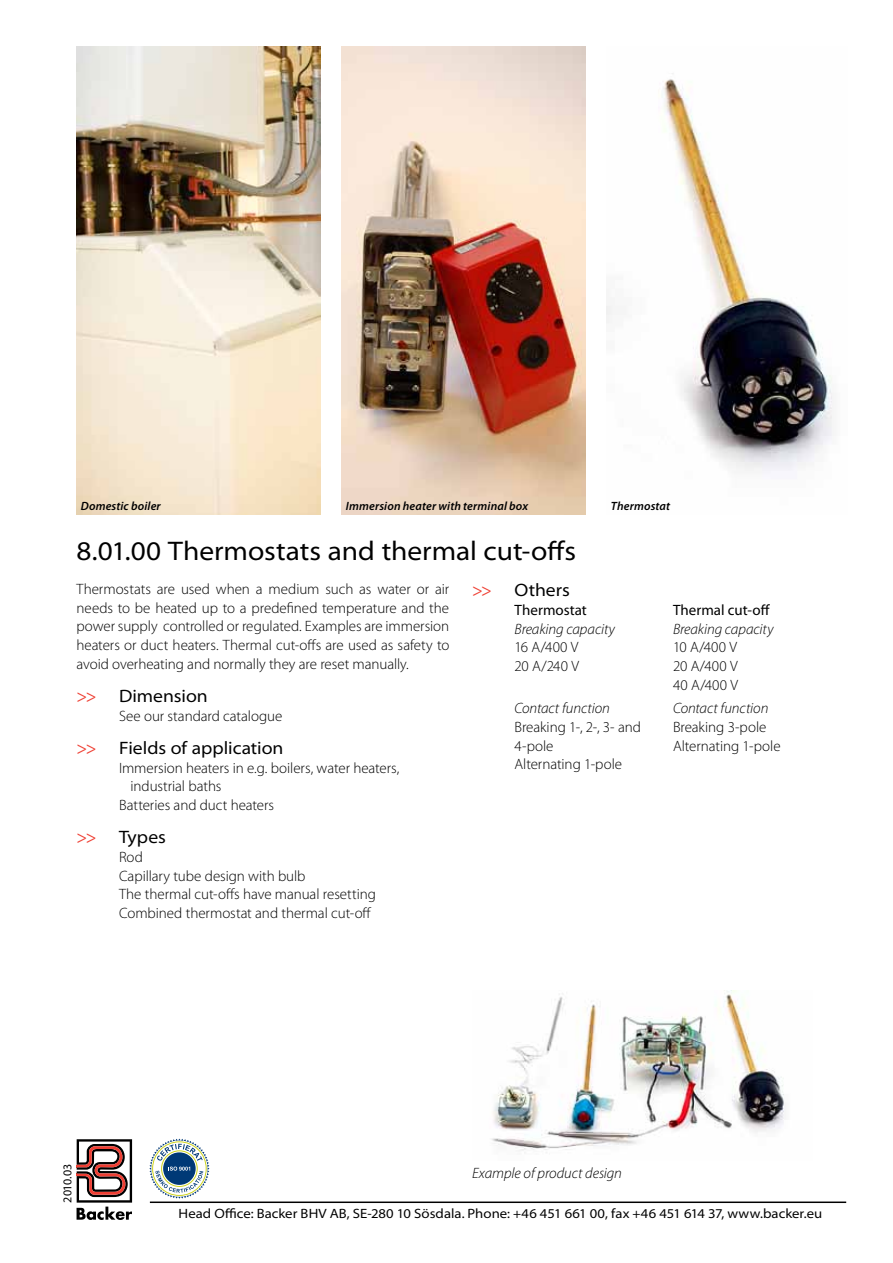
<style>
.page{position:relative;width:893px;height:1263px;background:#fff}
.page>*{position:absolute;margin:0;border:0;box-sizing:border-box;transform-origin:0 0}
.t1{font:semi-expanded 27px "Myriad Pro";color:#000}
.t2{font:semi-expanded 18px "Myriad Pro";color:#000}
.t3{font:semi-expanded 18px "Myriad Pro";color:#ef4135}
.t4{font:300 15px/18.8px "Myriad Pro";letter-spacing:-.005em;color:#000}
.t5{font:italic 300 15px "Myriad Pro";letter-spacing:-.005em;color:#000}
.t6{font:15px "Myriad Pro";color:#000}
.t7{font:semi-expanded 13.5px "Myriad Pro";letter-spacing:.005em;color:#000}
.t8{font:italic 600 12px "Myriad Pro";letter-spacing:.015em;color:#000}
.t9{font:12px "Myriad Pro";letter-spacing:-.02em;color:#000}
</style>
<div class="page">
<hr style="left:150px;top:1201px;width:696px;height:2px;background:#000">
<svg style="left:77px;top:1139px;width:55px;height:81px"></svg>
<svg style="left:149px;top:1138px;width:60px;height:60px"></svg>
<img style="left:77px;top:47px;width:243px;height:467px">
<img style="left:342px;top:47px;width:243px;height:467px">
<img style="left:607px;top:73px;width:226px;height:400px">
<img style="left:491px;top:991px;width:294px;height:162px">
<p class="t8" style="left:81px;top:499px;width:82px">Domestic boiler</p>
<p class="t8" style="left:346px;top:499px;width:184px">Immersion heater with terminal box</p>
<p class="t8" style="left:611px;top:499px;width:61px">Thermostat</p>
<h1 class="t1" style="left:77px;top:536px;width:501px">8.01.00 Thermostats and thermal cut-offs</h1>
<p class="t3" style="left:472px;top:580px;width:21px">&gt;&gt;</p>
<p class="t2" style="left:514px;top:580px;width:57px">Others</p>
<p class="t6" style="left:514px;top:600px;width:74px">Thermostat</p>
<p class="t6" style="left:673px;top:600px;width:98px">Thermal cut-off</p>
<p class="t5" style="left:514px;top:620px;width:102px">Breaking capacity</p>
<p class="t5" style="left:673px;top:620px;width:102px">Breaking capacity</p>
<p class="t4" style="left:514px;top:638px;width:65px">16 A/400 V</p>
<p class="t4" style="left:673px;top:638px;width:66px">10 A/400 V</p>
<p class="t4" style="left:514px;top:657px;width:66px">20 A/240 V</p>
<p class="t4" style="left:673px;top:657px;width:67px">20 A/400 V<br>40 A/400 V</p>
<p class="t5" style="left:514px;top:699px;width:97px">Contact function</p>
<p class="t5" style="left:673px;top:699px;width:97px">Contact function</p>
<p class="t4" style="left:514px;top:717px;width:128px">Breaking 1-, 2-, 3- and</p>
<p class="t4" style="left:673px;top:717px;width:95px">Breaking 3-pole</p>
<p class="t4" style="left:514px;top:736px;width:41px">4-pole</p>
<p class="t4" style="left:673px;top:736px;width:109px">Alternating 1-pole</p>
<p class="t4" style="left:514px;top:755px;width:109px">Alternating 1-pole</p>
<p class="t4" style="left:77px;top:579px;width:374px;text-align:justify">Thermostats are used when a medium such as water or air needs to be heated up to a predefined temperature and the power supply controlled or regulated. Examples are immersion heaters or duct heaters. Thermal cut-offs are used as safety to avoid overheating and normally they are reset manually.</p>
<p class="t3" style="left:77px;top:686px;width:21px">&gt;&gt;</p>
<p class="t2" style="left:119px;top:686px;width:90px">Dimension</p>
<p class="t4" style="left:119px;top:706px;width:165px">See our standard catalogue</p>
<p class="t3" style="left:77px;top:738px;width:21px">&gt;&gt;</p>
<p class="t2" style="left:119px;top:738px;width:166px">Fields of application</p>
<p class="t4" style="left:119px;top:758px;width:282px">Immersion heaters in e.g. boilers, water heaters,</p>
<p class="t4" style="left:131px;top:777px;width:92px">industrial baths</p>
<p class="t4" style="left:119px;top:795px;width:157px">Batteries and duct heaters</p>
<p class="t3" style="left:77px;top:827px;width:21px">&gt;&gt;</p>
<p class="t2" style="left:119px;top:827px;width:48px">Types</p>
<p class="t4" style="left:119px;top:847px;width:258px">Rod<br>Capillary tube design with bulb<br>The thermal cut-offs have manual resetting<br>Combined thermostat and thermal cut-off</p>
<p class="t9" style="left:60px;top:1202px;width:40px;rotate:-90deg">2010.03</p>
<p class="t5" style="left:472px;top:1163px;width:152px">Example of product design</p>
<p class="t7" style="left:179px;top:1206px;width:645px">Head Office: Backer BHV AB, SE-280 10 Sösdala. Phone: +46 451 661 00, fax +46 451 614 37, www.backer.eu</p>
</div>
